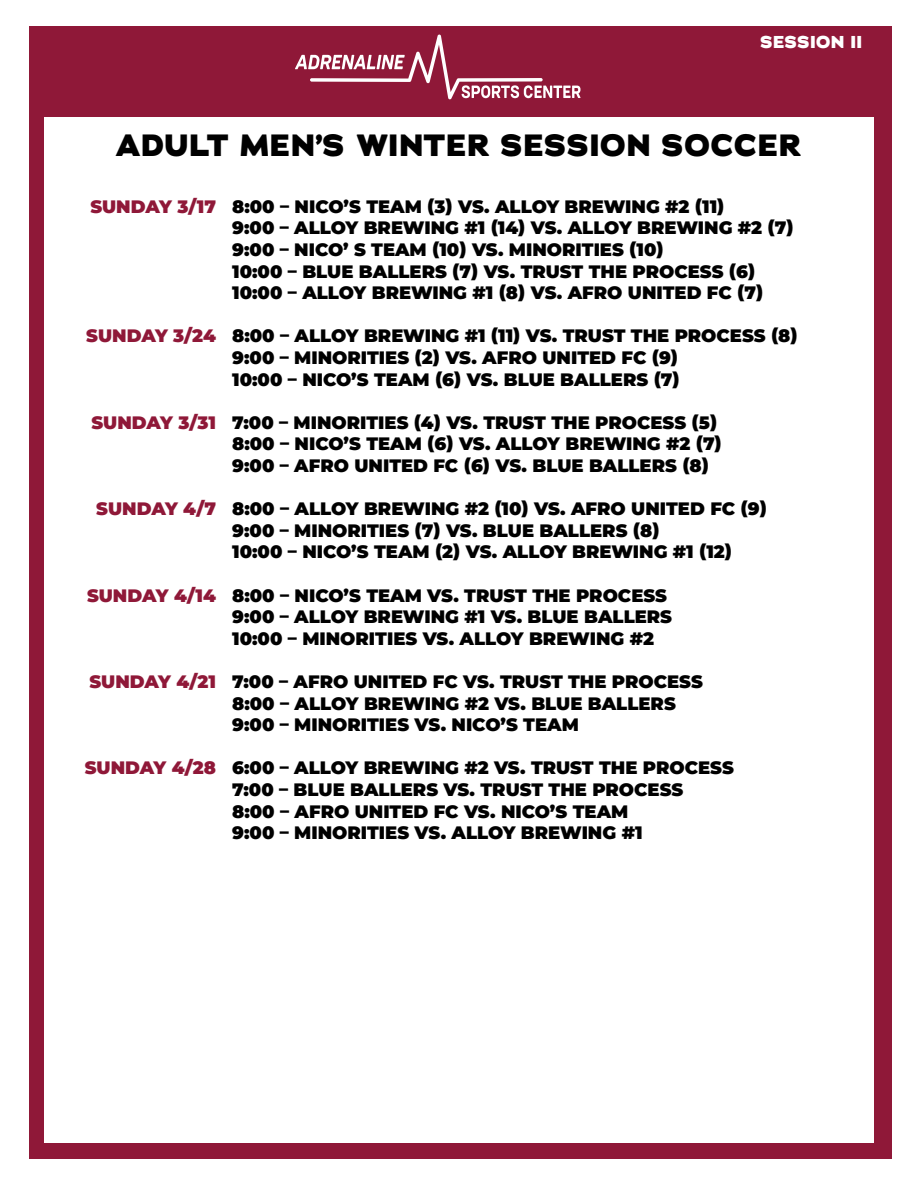
<style>
.page{position:relative;width:918px;height:1188px;background:#fff}
.page>*{position:absolute;margin:0;border:0;box-sizing:border-box;transform-origin:0 0}
.t1{font:800 30.75px "Adrianna";letter-spacing:.015em;color:#000}
.t2{font:900 18px/21.6px "Montserrat";color:#000}
.t3{font:900 18px "Montserrat";color:#8f1838}
.t4{font:800 17.25px "Adrianna";letter-spacing:.015em;color:#fff}
</style>
<div class="page">
<div style="left:29px;top:26px;width:863px;height:1132px;background:#8f1838"></div>
<div style="left:44px;top:117px;width:830px;height:1026px;background:#fff"></div>
<svg style="left:295px;top:35px;width:286px;height:64px"></svg>
<p class="t4" style="left:760px;top:31px;width:103px">SESSION II</p>
<h1 class="t1" style="left:116px;top:126px;width:687px">ADULT MEN’S WINTER SESSION SOCCER</h1>
<p class="t3" style="left:90px;top:193px;width:127px">SUNDAY 3/17</p>
<p class="t3" style="left:86px;top:323px;width:131px">SUNDAY 3/24</p>
<p class="t3" style="left:91px;top:409px;width:126px">SUNDAY 3/31</p>
<p class="t3" style="left:96px;top:495px;width:121px">SUNDAY 4/7</p>
<p class="t3" style="left:87px;top:582px;width:130px">SUNDAY 4/14</p>
<p class="t3" style="left:89px;top:668px;width:128px">SUNDAY 4/21</p>
<p class="t3" style="left:85px;top:755px;width:133px">SUNDAY 4/28</p>
<p class="t2" style="left:232px;top:195px;width:563px">8:00 – NICO’S TEAM (3) VS. ALLOY BREWING #2 (11)<br>9:00 – ALLOY BREWING #1 (14) VS. ALLOY BREWING #2 (7)<br>9:00 – NICO’ S TEAM (10) VS. MINORITIES (10)<br>10:00 – BLUE BALLERS (7) VS. TRUST THE PROCESS (6)<br>10:00 – ALLOY BREWING #1 (8) VS. AFRO UNITED FC (7)</p>
<p class="t2" style="left:232px;top:324px;width:567px">8:00 – ALLOY BREWING #1 (11) VS. TRUST THE PROCESS (8)<br>9:00 – MINORITIES (2) VS. AFRO UNITED FC (9)<br>10:00 – NICO’S TEAM (6) VS. BLUE BALLERS (7)</p>
<p class="t2" style="left:232px;top:411px;width:491px">7:00 – MINORITIES (4) VS. TRUST THE PROCESS (5)<br>8:00 – NICO’S TEAM (6) VS. ALLOY BREWING #2 (7)<br>9:00 – AFRO UNITED FC (6) VS. BLUE BALLERS (8)</p>
<p class="t2" style="left:232px;top:497px;width:536px">8:00 – ALLOY BREWING #2 (10) VS. AFRO UNITED FC (9)<br>9:00 – MINORITIES (7) VS. BLUE BALLERS (8)<br>10:00 – NICO’S TEAM (2) VS. ALLOY BREWING #1 (12)</p>
<p class="t2" style="left:232px;top:583px;width:441px">8:00 – NICO’S TEAM VS. TRUST THE PROCESS<br>9:00 – ALLOY BREWING #1 VS. BLUE BALLERS<br>10:00 – MINORITIES VS. ALLOY BREWING #2</p>
<p class="t2" style="left:232px;top:670px;width:472px">7:00 – AFRO UNITED FC VS. TRUST THE PROCESS<br>8:00 – ALLOY BREWING #2 VS. BLUE BALLERS<br>9:00 – MINORITIES VS. NICO’S TEAM</p>
<p class="t2" style="left:232px;top:756px;width:503px">6:00 – ALLOY BREWING #2 VS. TRUST THE PROCESS 7:00 – BLUE BALLERS VS. TRUST THE PROCESS<br>8:00 – AFRO UNITED FC VS. NICO’S TEAM<br>9:00 – MINORITIES VS. ALLOY BREWING #1</p>
</div>
